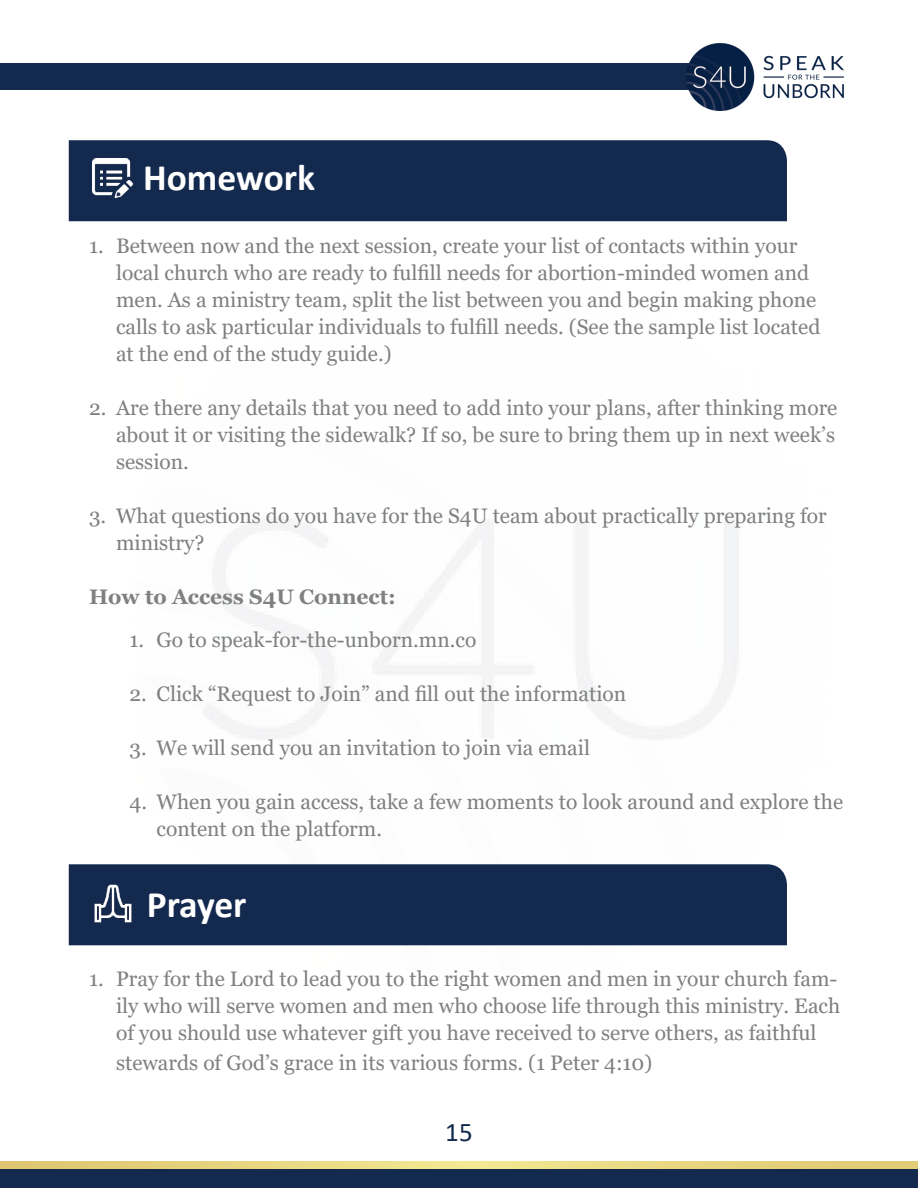
<style>
.page{position:relative;width:918px;height:1188px;background:#fff}
.page>*{position:absolute;margin:0;border:0;box-sizing:border-box;transform-origin:0 0}
.t1{font:700 37.5px "Calibri";color:#fff}
.t2{font:27px "Calibri";color:#13294e}
.t3{font:21px/27px "Georgia";color:#7f8080}
.t4{font:700 21px "Georgia";color:#7f8080}
</style>
<div class="page">
<div style="left:0;top:63px;width:697px;height:27px;background:#13294e"></div>
<img style="left:687px;top:44px;width:156px;height:67px">
<div style="left:0;top:1169px;width:918px;height:19px;background:#13294e"></div>
<svg style="left:0;top:1161px;width:918px;height:8px;background:#e8d681"></svg>
<div style="left:69px;top:140px;width:718px;height:81px;background:#13294e"></div>
<div style="left:69px;top:864px;width:718px;height:81px;background:#13294e"></div>
<img style="left:90px;top:880px;width:46px;height:46px">
<img style="left:93px;top:158px;width:40px;height:41px">
<p class="t1" style="left:143px;top:151px;width:174px">Homework</p>
<p class="t3" style="left:116px;top:233px;width:706px;text-indent:-27px">1. Between now and the next session, create your list of contacts within your local church who are ready to fulfill needs for abortion-minded women and men. As a ministry team, split the list between you and begin making phone calls to ask particular individuals to fulfill needs. (See the sample list located at the end of the study guide.)</p>
<p class="t3" style="left:116px;top:395px;width:723px;text-align:justify;text-indent:-27px">2. Are there any details that you need to add into your plans, after thinking more about it or visiting the sidewalk? If so, be sure to bring them up in next week’s session.</p>
<p class="t3" style="left:116px;top:503px;width:712px;text-indent:-27px">3. What questions do you have for the S4U team about practically preparing for ministry?</p>
<p class="t4" style="left:89px;top:583px;width:308px">How to Access S4U Connect:</p>
<p class="t3" style="left:130px;top:627px;width:348px">1. Go to speak-for-the-unborn.mn.co</p>
<p class="t3" style="left:130px;top:681px;width:498px">2. Click “Request to Join” and fill out the information</p>
<p class="t3" style="left:130px;top:735px;width:462px">3. We will send you an invitation to join via email</p>
<p class="t3" style="left:157px;top:789px;width:688px;text-indent:-27px">4. When you gain access, take a few moments to look around and explore the content on the platform.</p>
<p class="t1" style="left:147px;top:878px;width:101px">Prayer</p>
<p class="t3" style="left:116px;top:966px;width:726px;text-indent:-27px">1. Pray for the Lord to lead you to the right women and men in your church fam&shy;ily who will serve women and men who choose life through this ministry. Each of you should use whatever gift you have received to serve others, as faithful</p>
<p class="t3" style="left:116px;top:1050px;width:538px">stewards of God’s grace in its various forms. (1 Peter 4:10)</p>
<p class="t2" style="left:445px;top:1113px;width:29px">15</p>
</div>
